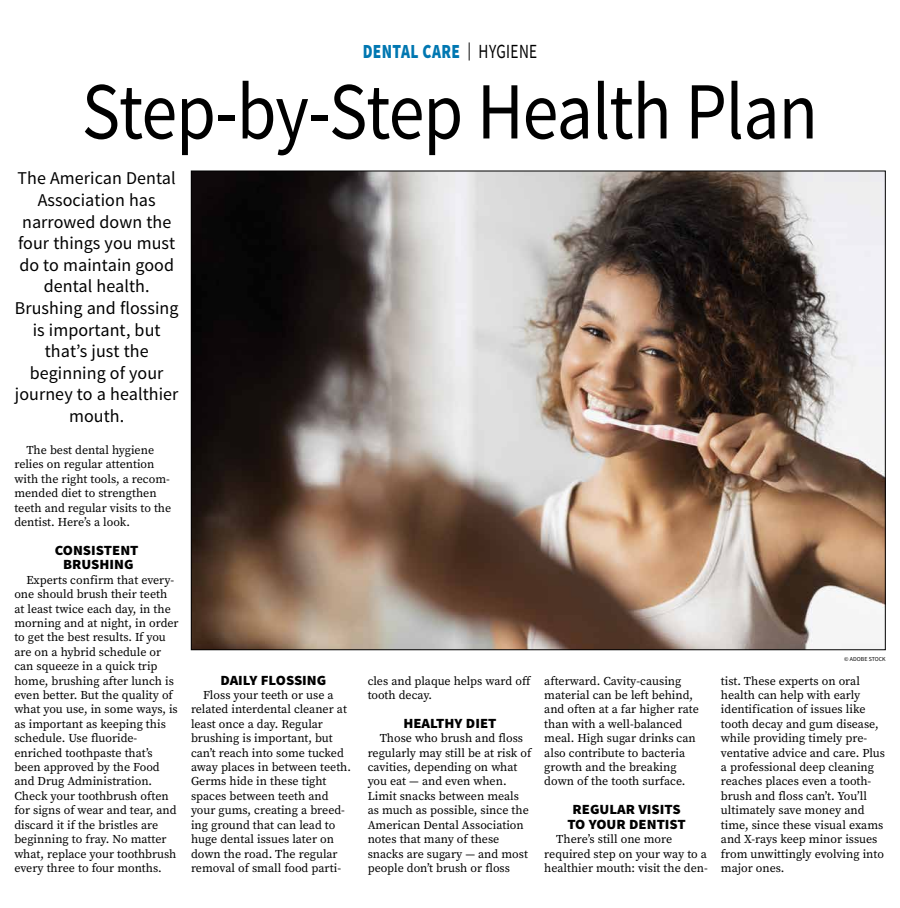
<style>
.page{position:relative;width:900px;height:908px;background:#fff}
.page>*{position:absolute;margin:0;border:0;box-sizing:border-box;transform-origin:0 0}
.t1{font:81px "Source Sans Pro";letter-spacing:-.015em;color:#000;scale:.89 1}
.t2{font:900 20px "Source Sans Pro";letter-spacing:.025em;color:#0077b1;scale:.77 1}
.t3{font:18px/21.6px "Source Sans Pro";letter-spacing:.005em;color:#000;text-align:center}
.t4{font:900 14px/14.4px "Source Sans Pro";color:#000;text-align:center;scale:1.05 1}
.t5{font:12px/14.4px "Source Serif Pro";color:#000}
.t6{font:6px "Source Sans Pro";color:#000}
.s1{font-weight:400;font-size:18px;color:#000}
.s2{font-weight:400;color:#000}
</style>
<div class="page">
<img style="left:193px;top:173px;width:691px;height:474px">
<h2 class="t2" style="left:363px;top:39px;width:228px">DENTAL CARE <span class="s1">|</span> <span class="s2">HYGIENE</span></h2>
<h1 class="t1" style="left:82px;top:61px;width:829px">Step-by-Step Health Plan</h1>
<h3 class="t3" style="left:15px;top:168px;width:165px">The American Dental<br>Association has narrowed down the four things you must do to maintain good dental health.<br>Brushing and flossing is important, but that’s just the beginning of your journey to a healthier mouth.</h3>
<p class="t5" style="left:14px;top:442px;width:158px;text-indent:12px">The best dental hygiene relies on regular attention with the right tools, a recom&shy;mended diet to strengthen teeth and regular visits to the dentist. Here’s a look.</p>
<p class="t4" style="left:55px;top:543px;width:81px">CONSISTENT<br>BRUSHING</p>
<p class="t5" style="left:14px;top:572px;width:166px;text-indent:12px">Experts confirm that every&shy;one should brush their teeth at least twice each day, in the morning and at night, in order to get the best results. If you are on a hybrid schedule or can squeeze in a quick trip home, brushing after lunch is even better. But the quality of what you use, in some ways, is as important as keeping this schedule. Use fluoride&shy;enriched toothpaste that’s been approved by the Food and Drug Administration.<br>Check your toothbrush often for signs of wear and tear, and discard it if the bristles are beginning to fray. No matter what, replace your toothbrush every three to four months.</p>
<p class="t4" style="left:220px;top:673px;width:102px">DAILY FLOSSING</p>
<p class="t5" style="left:191px;top:687px;width:162px;text-indent:12px">Floss your teeth or use a related interdental cleaner at least once a day. Regular brushing is important, but can’t reach into some tucked away places in between teeth.<br>Germs hide in these tight spaces between teeth and your gums, creating a breed&shy;ing ground that can lead to huge dental issues later on down the road. The regular removal of small food parti-</p>
<p class="t5" style="left:368px;top:673px;width:164px">cles and plaque helps ward off tooth decay.</p>
<p class="t4" style="left:403px;top:716px;width:90px">HEALTHY DIET</p>
<p class="t5" style="left:368px;top:730px;width:165px;text-indent:12px">Those who brush and floss regularly may still be at risk of cavities, depending on what you eat — and even when.<br>Limit snacks between meals as much as possible, since the<br>American Dental Association notes that many of these snacks are sugary — and most people don’t brush or floss</p>
<p class="t5" style="left:544px;top:673px;width:156px">afterward. Cavity-causing material can be left behind, and often at a far higher rate than with a well-balanced meal. High sugar drinks can also contribute to bacteria growth and the breaking down of the tooth surface.</p>
<p class="t4" style="left:567px;top:802px;width:114px">REGULAR VISITS<br>TO YOUR DENTIST</p>
<p class="t5" style="left:544px;top:831px;width:165px;text-indent:12px">There’s still one more required step on your way to a healthier mouth: visit the den-</p>
<p class="t6" style="left:844px;top:654px;width:43px">© ADOBE STOCK</p>
<p class="t5" style="left:721px;top:673px;width:166px">tist. These experts on oral health can help with early identification of issues like tooth decay and gum disease, while providing timely pre&shy;ventative advice and care. Plus a professional deep cleaning reaches places even a tooth&shy;brush and floss can’t. You’ll ultimately save money and time, since these visual exams and X-rays keep minor issues from unwittingly evolving into major ones.</p>
</div>
